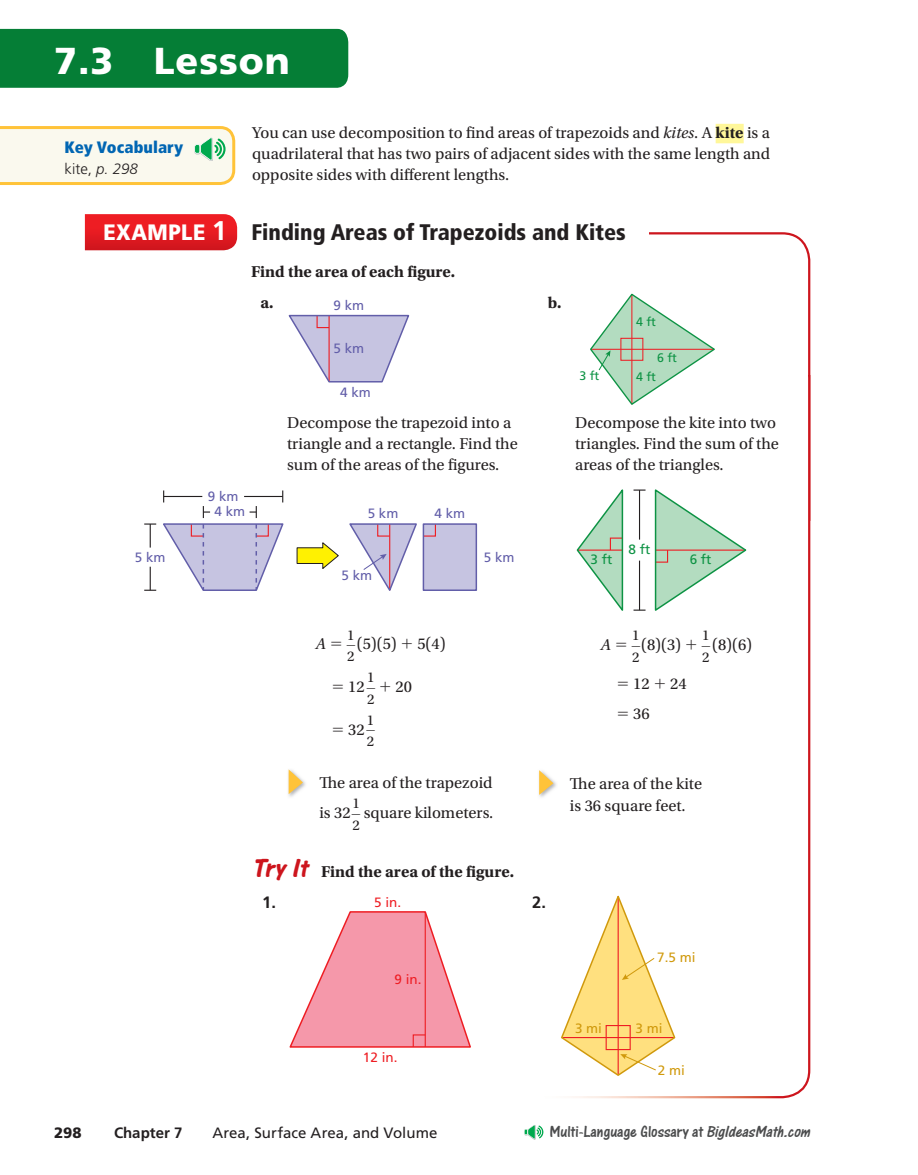
<style>
.page{position:relative;width:918px;height:1175px;background:#fff}
.page>*{position:absolute;margin:0;border:0;box-sizing:border-box;transform-origin:0 0}
.t1{font:900 37.5px "Frutiger LT Std";letter-spacing:.025em;color:#fff}
.t2{font:900 condensed 22.5px "Frutiger LT Std";color:#231f20}
.t3{font:16.8px "One Stroke Script Com";color:#4b4c4d}
.t4{font:16.5px/21px "Utopia Std";color:#231f20}
.t5{font:700 16.5px/30.8px "Utopia Std";color:#231f20}
.t6{font:900 condensed 16.5px "Frutiger LT Std";letter-spacing:.005em;color:#0166b3}
.t7{font:700 16.5px "Frutiger LT Std";color:#231f20}
.t8{font:italic 16.5px "Utopia Std";color:#231f20}
.t9{font:15px "Frutiger LT Std";color:#231f20}
.t10{font:300 15px "Frutiger LT Std";color:#231f20}
.t11{font:700 15px "Frutiger LT Std";color:#231f20}
.t12{font:900 15px "Frutiger LT Std";color:#231f20}
.t13{font:14.85px/21.3px "Utopia Std";color:#231f20}
.t14{font:13.5px "Frutiger LT Std";color:#625ea9}
.t15{font:13.5px "Frutiger LT Std";color:#d0990c}
.t16{font:13.5px "Frutiger LT Std";color:#ee1d23}
.t17{font:13.5px "Frutiger LT Std";color:#0d9344}
.t18{font:12.3px "Frutiger LT Std";color:#0d9344}
.s1{font-style:italic}
.s2{font-weight:700}
.s3{font-stretch:normal;font-size:22.35px;color:#fff}
.s4{font-weight:700;font-stretch:normal;font-size:27px;color:#fff}
.s5{font-family:"One Stroke Script Com";font-style:italic;font-size:27px;color:#cd151d}
</style>
<div class="page">
<div style="left:0;top:29px;width:348px;height:59px;background:#057e36"></div>
<div style="left:716px;top:124px;width:28px;height:19px;background:#fff79a"></div>
<svg style="left:649px;top:232px;width:162px;height:141px"></svg>
<svg style="left:572px;top:373px;width:239px;height:726px"></svg>
<svg style="left:85px;top:214px;width:152px;height:36px;background:#e41e24"></svg>
<svg style="left:288px;top:314px;width:122px;height:69px"></svg>
<img style="left:288px;top:769px;width:18px;height:28px">
<svg style="left:289px;top:769px;width:14px;height:25px"></svg>
<svg style="left:589px;top:292px;width:128px;height:114px"></svg>
<svg style="left:653px;top:488px;width:95px;height:125px"></svg>
<svg style="left:576px;top:485px;width:48px;height:129px"></svg>
<svg style="left:634px;top:489px;width:12px;height:1px"></svg>
<hr style="left:639px;top:560px;width:1px;height:50px;background:#231f20">
<hr style="left:639px;top:490px;width:1px;height:49px;background:#231f20">
<img style="left:539px;top:780px;width:17px;height:17px">
<svg style="left:539px;top:770px;width:14px;height:25px"></svg>
<svg style="left:289px;top:911px;width:182px;height:137px"></svg>
<svg style="left:561px;top:892px;width:115px;height:185px"></svg>
<div style="left:423px;top:524px;width:53px;height:66px;background:#c6c4e1"></div>
<svg style="left:296px;top:542px;width:43px;height:27px"></svg>
<svg style="left:144px;top:490px;width:140px;height:101px"></svg>
<svg style="left:349px;top:523px;width:87px;height:68px"></svg>
<div style="left:423px;top:523px;width:54px;height:68px;border:2px solid #625ea9"></div>
<svg style="left:524px;top:1125px;width:19px;height:14px"></svg>
<svg style="left:0;top:126px;width:236px;height:59px;background:#f5f1d6"></svg>
<svg style="left:617px;top:643px;width:9px;height:3px"></svg>
<svg style="left:687px;top:640px;width:9px;height:9px"></svg>
<svg style="left:618px;top:682px;width:10px;height:3px"></svg>
<svg style="left:655px;top:679px;width:10px;height:9px"></svg>
<svg style="left:618px;top:712px;width:10px;height:3px"></svg>
<h1 class="t1" style="left:54px;top:45px;width:237px">7.3 Lesson</h1>
<p class="t4" style="left:252px;top:123px;width:520px;text-align:justify">You can use decomposition to find areas of trapezoids and <span class="s1">kites</span>. A <span class="s2">kite</span> is a quadrilateral that has two pairs of adjacent sides with the same length and opposite sides with different lengths.</p>
<h2 class="t2" style="left:103px;top:223px;width:524px"><span class="s3">EXAMPLE</span> <span class="s4">1</span> Finding Areas of Trapezoids and Kites</h2>
<p class="t5" style="left:261px;top:258px;width:196px;text-indent:-9px">Find the area of each figure. a.</p>
<p class="t6" style="left:65px;top:137px;width:120px">Key Vocabulary</p>
<p class="t10" style="left:65px;top:163px;width:75px">kite, <span class="s1">p. 298</span></p>
<p class="t5" style="left:548px;top:288px;width:15px">b.</p>
<p class="t14" style="left:334px;top:300px;width:32px">9 km</p>
<p class="t14" style="left:334px;top:343px;width:32px">5 km</p>
<p class="t14" style="left:340px;top:386px;width:32px">4 km</p>
<p class="t14" style="left:208px;top:491px;width:32px">9 km</p>
<p class="t4" style="left:287px;top:413px;width:232px">Decompose the trapezoid into a triangle and a rectangle. Find the sum of the areas of the figures.</p>
<p class="t14" style="left:214px;top:506px;width:32px">4 km</p>
<p class="t14" style="left:368px;top:507px;width:32px">5 km</p>
<p class="t14" style="left:434px;top:507px;width:32px">4 km</p>
<p class="t14" style="left:135px;top:551px;width:32px">5 km</p>
<p class="t14" style="left:484px;top:551px;width:32px">5 km</p>
<p class="t14" style="left:341px;top:570px;width:32px">5 km</p>
<p class="t8" style="left:316px;top:638px;width:12px">A</p>
<p class="t13" style="left:347px;top:625px;width:9px">1<br>2</p>
<p class="t4" style="left:357px;top:635px;width:90px">(5)(5) 5(4)</p>
<p class="t4" style="left:348px;top:677px;width:18px">12</p>
<p class="t13" style="left:367px;top:668px;width:9px">1<br>2</p>
<p class="t4" style="left:396px;top:677px;width:18px">20</p>
<p class="t4" style="left:348px;top:720px;width:18px">32</p>
<p class="t13" style="left:367px;top:711px;width:9px">1<br>2</p>
<p class="t4" style="left:319px;top:769px;width:175px;line-height:30px">The area of the trapezoid is 32</p>
<p class="t13" style="left:352px;top:794px;width:9px">1<br>2</p>
<p class="t4" style="left:364px;top:803px;width:131px">square kilometers.</p>
<p class="t5" style="left:252px;top:858px;width:264px"><span class="s5">Try It</span> Find the area of the figure.</p>
<p class="t7" style="left:262px;top:895px;width:15px">1.</p>
<p class="t16" style="left:374px;top:896px;width:29px">5 in.</p>
<p class="t7" style="left:532px;top:895px;width:15px">2.</p>
<p class="t16" style="left:394px;top:973px;width:29px">9 in.</p>
<p class="t16" style="left:363px;top:1051px;width:36px">12 in.</p>
<p class="t18" style="left:636px;top:317px;width:21px">4 ft</p>
<p class="t18" style="left:657px;top:353px;width:21px">6 ft</p>
<p class="t18" style="left:579px;top:371px;width:21px">3 ft</p>
<p class="t18" style="left:636px;top:371px;width:21px">4 ft</p>
<p class="t4" style="left:575px;top:413px;width:205px">Decompose the kite into two triangles. Find the sum of the areas of the triangles.</p>
<p class="t17" style="left:629px;top:544px;width:23px">8 ft</p>
<p class="t17" style="left:591px;top:554px;width:23px">3 ft</p>
<p class="t17" style="left:690px;top:554px;width:23px">6 ft</p>
<p class="t8" style="left:601px;top:638px;width:12px">A</p>
<p class="t13" style="left:632px;top:626px;width:9px">1<br>2</p>
<p class="t4" style="left:641px;top:635px;width:42px">(8)(3)</p>
<p class="t13" style="left:702px;top:626px;width:9px">1<br>2</p>
<p class="t4" style="left:712px;top:635px;width:42px">(8)(6)</p>
<p class="t4" style="left:633px;top:670px;width:55px;line-height:30px">12 24<br>36</p>
<p class="t4" style="left:570px;top:774px;width:134px;line-height:21.8px">The area of the kite is 36 square feet.</p>
<p class="t15" style="left:657px;top:952px;width:40px">7.5 mi</p>
<p class="t15" style="left:575px;top:1023px;width:29px">3 mi</p>
<p class="t15" style="left:636px;top:1023px;width:29px">3 mi</p>
<p class="t15" style="left:658px;top:1065px;width:29px">2 mi</p>
<p class="t12" style="left:54px;top:1126px;width:29px">298</p>
<p class="t11" style="left:114px;top:1126px;width:70px">Chapter 7</p>
<p class="t9" style="left:212px;top:1126px;width:227px">Area, Surface Area, and Volume</p>
<p class="t3" style="left:549px;top:1122px;width:266px">Multi-Language Glossary at <span class="s1">BigIdeasMath.com</span></p>
</div>
